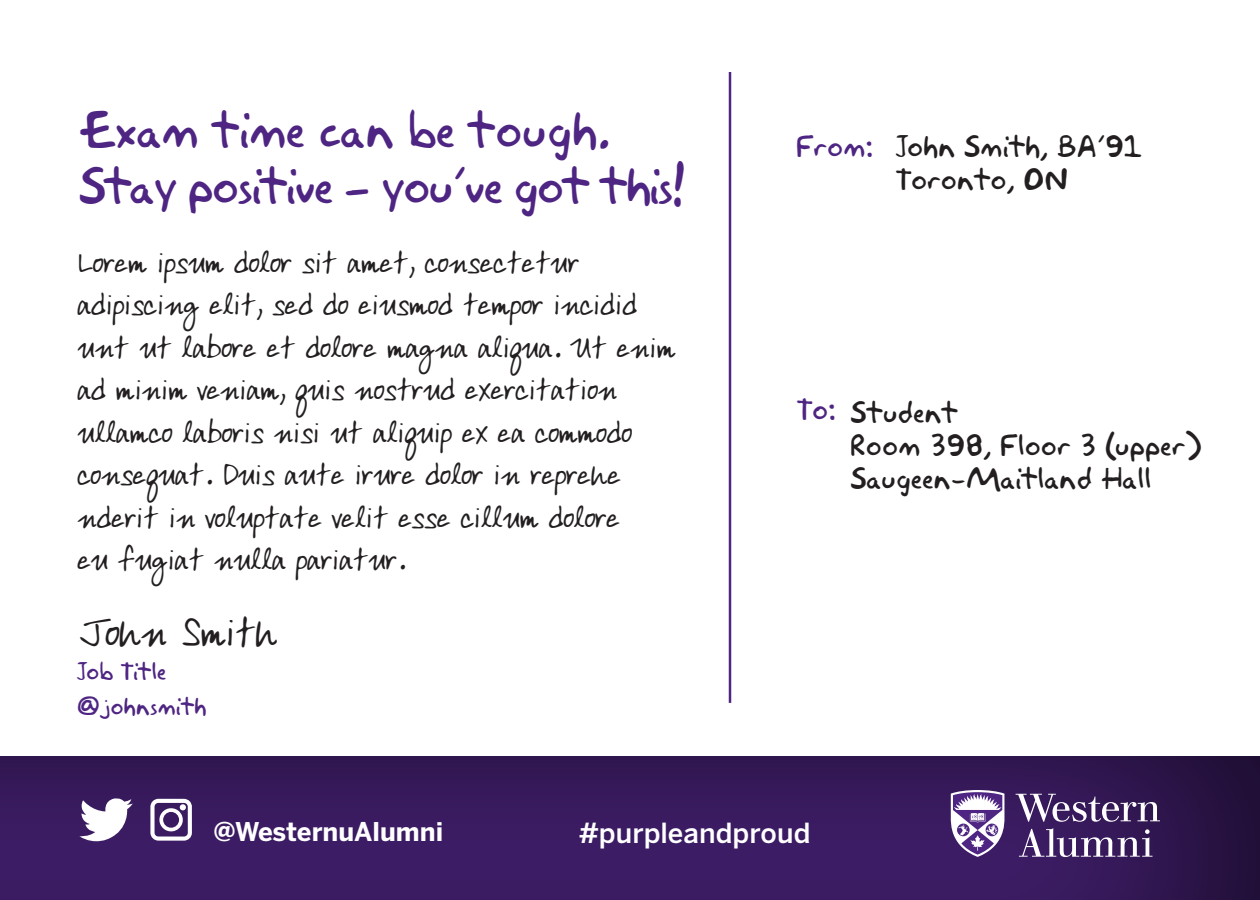
<style>
.page{position:relative;width:1260px;height:900px;background:#fff}
.page>*{position:absolute;margin:0;border:0;box-sizing:border-box;transform-origin:0 0}
.t1{font:46.75px/56px "Akbar Plain";letter-spacing:-.04em;color:#4e2582}
.t2{font:40px "Ardleys Hand";letter-spacing:-.02em;color:#231f20}
.t3{font:30px/42.5px "Ardleys Hand";letter-spacing:-.02em;color:#231f20}
.t4{font:27.5px "Akbar Plain";color:#231f20}
.Body_Copy_1{font:500 27.5px "Benton Sans";color:#fff}
.t5{font:27.5px "Akbar Plain";color:#4e2582}
.Headline_white{font:700 25.75px "Benton Sans";color:#fff}
.t6{font:22.5px "Akbar Plain";color:#4e2582}
</style>
<div class="page">
<hr style="left:729px;top:72px;width:2px;height:631px;background:#4e2582">
<div style="left:0;top:751px;width:1260px;height:149px;background:#231f20;opacity:.75"></div>
<svg style="left:1016px;top:794px;width:144px;height:28px"></svg>
<svg style="left:1019px;top:828px;width:134px;height:29px"></svg>
<svg style="left:951px;top:790px;width:54px;height:67px"></svg>
<svg style="left:150px;top:796px;width:42px;height:45px"></svg>
<svg style="left:78px;top:797px;width:55px;height:49px"></svg>
<p class="t1" style="left:79px;top:98px;width:607px">Exam time can be tough.<br>Stay positive – you’ve got this!</p>
<p class="t3" style="left:77px;top:240px;width:600px">Lorem ipsum dolor sit amet, consectetur adipiscing elit, sed do eiusmod tempor incidid unt ut labore et dolore magna aliqua. Ut enim ad minim veniam, quis nostrud exercitation ullamco laboris nisi ut aliquip ex ea commodo consequat. Duis aute irure dolor in reprehe nderit in voluptate velit esse cillum dolore<br>eu fugiat nulla pariatur.</p>
<p class="t2" style="left:77px;top:608px;width:202px">John Smith</p>
<p class="t6" style="left:77px;top:653px;width:91px">Job Title</p>
<p class="t6" style="left:77px;top:688px;width:132px">@johnsmith</p>
<p class="t5" style="left:797px;top:124px;width:78px">From:</p>
<p class="t4" style="left:896px;top:124px;width:248px">John Smith, BA’91</p>
<p class="t4" style="left:896px;top:157px;width:174px">Toronto, ON</p>
<p class="t5" style="left:797px;top:387px;width:41px">To:</p>
<p class="t4" style="left:851px;top:391px;width:109px">Student</p>
<p class="t4" style="left:851px;top:424px;width:354px">Room 398, Floor 3 (upper)</p>
<p class="t4" style="left:851px;top:457px;width:303px">Saugeen-Maitland Hall</p>
<p class="Headline_white" style="left:214px;top:817px;width:231px">@WesternuAlumni</p>
<p class="Body_Copy_1" style="left:579px;top:817px;width:233px">#purpleandproud</p>
</div>
